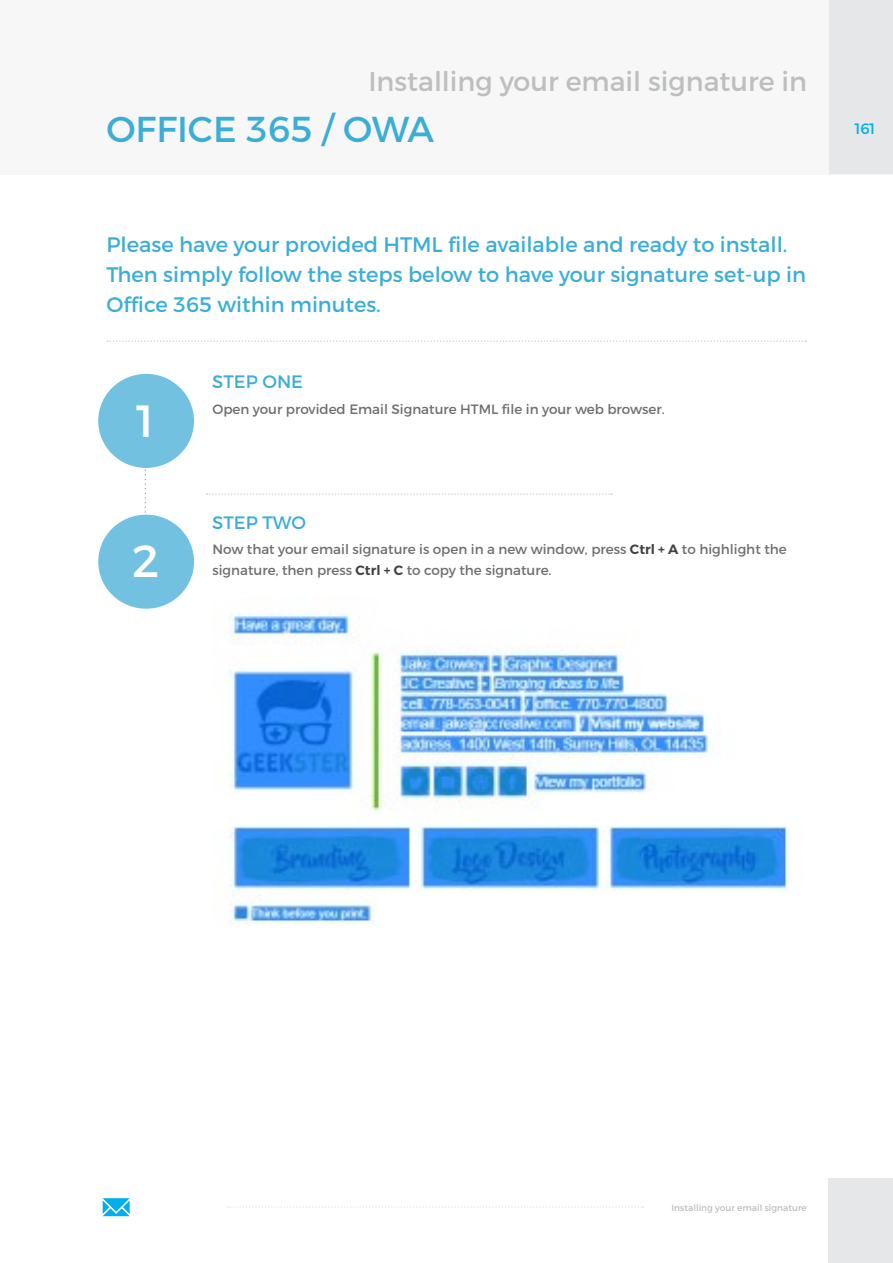
<style>
.page{position:relative;width:893px;height:1263px;background:#fff}
.page>*{position:absolute;margin:0;border:0;box-sizing:border-box;transform-origin:0 0}
.t1{font:45px "Montserrat";color:#fff}
.t2{font:36px "Montserrat";color:#3caed6}
.t3{font:27px "Montserrat";color:#bcbec0}
.t4{font:21px/30px "Montserrat";color:#3caed6}
.t5{font:18px "Montserrat";color:#3caed6}
.t6{font:15px "Montserrat";color:#00aeef}
.t7{font:13.5px "Montserrat";color:#6d6e71}
.t8{font:9px "Montserrat";color:#bcbec0}
.s1{font-weight:600;color:#414042}
</style>
<div class="page">
<div style="left:0;top:0;width:893px;height:174px;background:#f7f7f7"></div>
<div style="left:829px;top:0;width:64px;height:174px;background:#e6e7e8"></div>
<svg style="left:228px;top:1206px;width:416px;height:2px"></svg>
<div style="left:828px;top:1178px;width:65px;height:85px;background:#e6e7e8"></div>
<svg style="left:103px;top:1198px;width:27px;height:18px"></svg>
<hr style="left:0;top:0;width:1px;height:1263px;background:#3caed6">
<svg style="left:107px;top:340px;width:699px;height:2px"></svg>
<svg style="left:145px;top:469px;width:1px;height:46px"></svg>
<svg style="left:207px;top:493px;width:405px;height:2px"></svg>
<img style="left:229px;top:613px;width:560px;height:311px">
<div style="left:98px;top:515px;width:96px;height:94px;background:#73c1e1;border-radius:50%"></div>
<div style="left:98px;top:374px;width:96px;height:94px;background:#73c1e1;border-radius:50%"></div>
<h3 class="t3" style="left:368px;top:65px;width:440px">Installing your email signature in</h3>
<h2 class="t2" style="left:106px;top:107px;width:329px">OFFICE 365 / OWA</h2>
<h3 class="t4" style="left:106px;top:229px;width:701px">Please have your provided HTML file available and ready to install.<br>Then simply follow the steps below to have your signature set-up in<br>Office 365 within minutes.</h3>
<h1 class="t1" style="left:132px;top:393px;width:29px">1</h1>
<h1 class="t1" style="left:132px;top:534px;width:29px">2</h1>
<h3 class="t5" style="left:212px;top:370px;width:92px">STEP ONE</h3>
<p class="t7" style="left:212px;top:400px;width:454px">Open your provided Email Signature HTML file in your web browser.</p>
<h3 class="t5" style="left:212px;top:511px;width:95px">STEP TWO</h3>
<p class="t7" style="left:212px;top:541px;width:576px">Now that your email signature is open in a new window, press <span class="s1">Ctrl + A</span> to highlight the</p>
<p class="t7" style="left:212px;top:562px;width:341px">signature, then press <span class="s1">Ctrl + C</span> to copy the signature.</p>
<p class="t6" style="left:853px;top:119px;width:25px">161</p>
<p class="t8" style="left:671px;top:1202px;width:137px">Installing your email signature</p>
</div>
